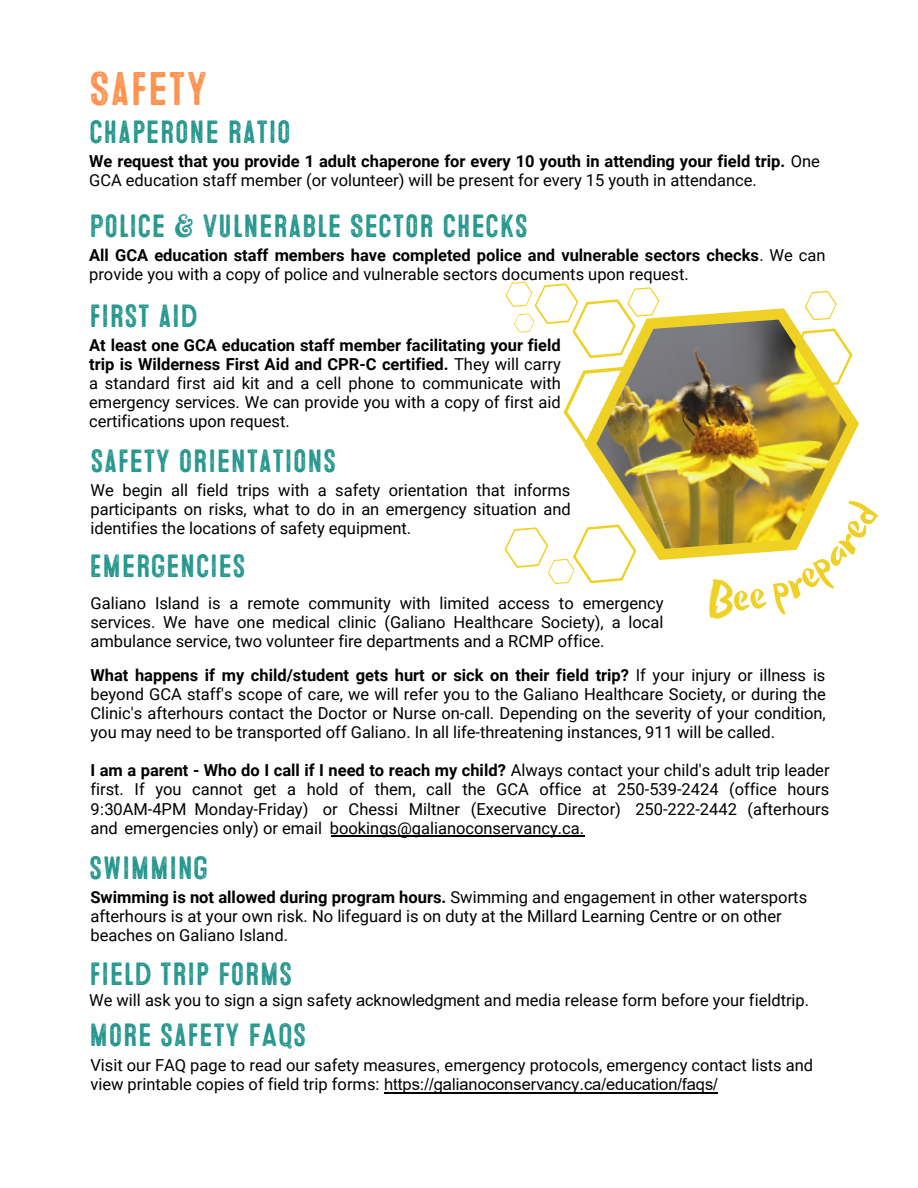
<style>
.page{position:relative;width:918px;height:1188px;background:#fff}
.page>*{position:absolute;margin:0;border:0;box-sizing:border-box;transform-origin:0 0}
.t1{font:47.1px "Microbrew Three";color:#ff914d}
.t2{font:32.25px "Microbrew Three";color:#24968d}
.t3{font:32.1px "Microbrew Three";color:#24968d}
.t4{font:16.5px/19.2px "Roboto";color:#000;text-align:justify}
.t5{font:16.5px "Arial";color:#000}
.s1{font-weight:700}
.s2{font-family:"Arial"}
.s3{font-family:"Roboto"}
</style>
<div class="page">
<svg style="left:505px;top:281px;width:48px;height:52px"></svg>
<img style="left:553px;top:283px;width:306px;height:277px">
<svg style="left:782px;top:285px;width:77px;height:114px"></svg>
<svg style="left:504px;top:513px;width:140px;height:71px"></svg>
<hr style="left:331px;top:836px;width:253px;height:1px;background:#000">
<hr style="left:384px;top:1092px;width:334px;height:1px;background:#000">
<svg style="left:709px;top:498px;width:150px;height:62px"></svg>
<h1 class="t1" style="left:89px;top:61px;width:120px">SAFETY</h1>
<h3 class="t3" style="left:89px;top:113px;width:203px">CHAPERONE RATIO</h3>
<p class="t4" style="left:89px;top:152px;width:732px"><span class="s1">We request that you provide 1 adult chaperone for every 10 youth in attending your field trip.</span> One<br>GCA education staff member (or volunteer) will be present for every 15 youth in attendance.</p>
<h3 class="t3" style="left:89px;top:207px;width:440px">POLICE &amp; VULNERABLE SECTOR CHECKS</h3>
<p class="t4" style="left:89px;top:246px;width:738px"><span class="s1">All GCA education staff members have completed police and vulnerable sectors checks</span>. We can provide you with a copy of police and vulnerable sectors documents upon request.</p>
<h3 class="t3" style="left:89px;top:297px;width:110px">FIRST AID</h3>
<p class="t4" style="left:89px;top:336px;width:473px"><span class="s1">At least one GCA education staff member facilitating your field trip is Wilderness First Aid and CPR-C certified.</span> They will carry a standard first aid kit and a cell phone to communicate with emergency services. We can provide you with a copy of first aid certifications upon request.</p>
<h3 class="t3" style="left:91px;top:442px;width:247px">SAFETY ORIENTATIONS</h3>
<p class="t4" style="left:91px;top:481px;width:482px">We begin all field trips with a safety orientation that informs participants on risks, what to do in an emergency situation and identifies the locations of safety equipment.</p>
<h3 class="t3" style="left:89px;top:547px;width:158px">EMERGENCIES</h3>
<p class="t4" style="left:91px;top:593px;width:575px">Galiano Island is a remote community with limited access to emergency services. We have one medical clinic (Galiano Healthcare Society), a local ambulance service, two volunteer fire departments and a RCMP office.</p>
<p class="t4" style="left:91px;top:665px;width:737px"><span class="s1">What happens if my child/student gets hurt or sick on their field trip?</span> If your injury or illness is beyond GCA staff's scope of care, we will refer you to the Galiano Healthcare Society, or during the Clinic's afterhours contact the Doctor or Nurse on-call. Depending on the severity of your condition, you may need to be transported off Galiano. In all life-threatening instances, 911 will be called.</p>
<p class="t4" style="left:91px;top:761px;width:741px"><span class="s1">I am a parent - Who do I call if I need to reach my child?</span> Always contact your child's adult trip leader first. If you cannot get a hold of them, call the GCA office at 250-539-2424 (office hours 9<span class="s2">:30</span>AM-4PM Monday-Friday) or Chessi Miltner (Executive Director) 250-222-2442 (afterhours and emergencies only) or email bookings@galianoconservancy.ca.</p>
<h2 class="t2" style="left:89px;top:849px;width:121px">SWIMMING</h2>
<p class="t4" style="left:90px;top:888px;width:718px;text-align:left"><span class="s1">Swimming is not allowed during program hours.</span> Swimming and engagement in other watersports afterhours is at your own risk. No lifeguard is on duty at the Millard Learning Centre or on other beaches on Galiano Island.</p>
<h3 class="t3" style="left:89px;top:955px;width:205px">FIELD TRIP FORMS</h3>
<p class="t4" style="left:89px;top:991px;width:722px">We will ask you to sign a sign safety <span class="s2">acknowledgment</span> and media release form before your fieldtrip.</p>
<h3 class="t3" style="left:89px;top:1017px;width:219px">MORE SAFETY FAQS</h3>
<p class="t4" style="left:91px;top:1056px;width:724px">Visit our FAQ page to read our safety measures<span class="s2">,</span> emergency protocols, emergency contact lists and</p>
<p class="t5" style="left:91px;top:1073px;width:629px"><span class="s3">view printable copies of field trip forms:</span> https://galianoconservancy.ca/education/faqs/</p>
</div>
